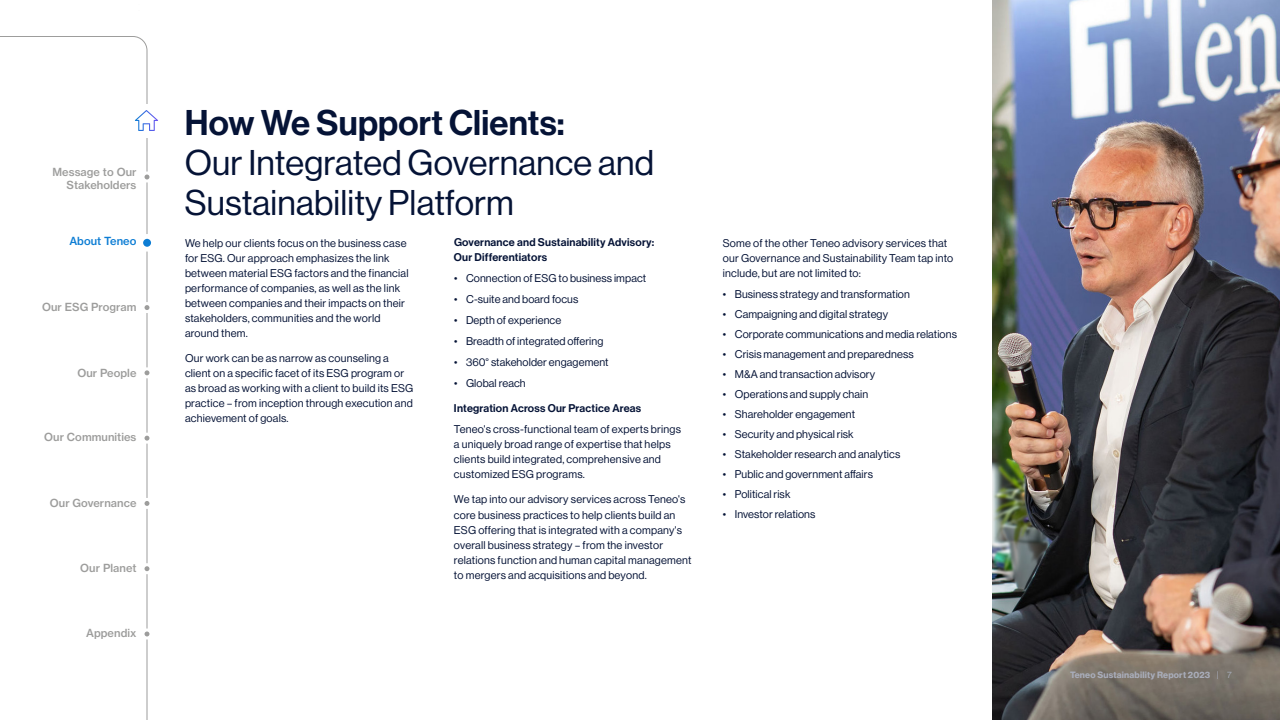
<style>
.page{position:relative;width:1280px;height:720px;background:#fff}
.page>*{position:absolute;margin:0;border:0;box-sizing:border-box;transform-origin:0 0}
.H2_Page_title_35pt_Black{font:35px/40px "N Haas Grotesk DS Pro 55 Rg";letter-spacing:.005em;color:#051336}
.Body_text_11pt{font:11px/15px "Neue Haas Display";letter-spacing:.02em;color:#051336}
.t1{font:11px/13.2px "N Haas Grotesk TX Pro 65 Md";letter-spacing:.005em;color:#9d9d9c;text-align:right}
.Body_text_11pt-2{font:11px/15px "N Haas Grotesk DS Pro 65 Md";letter-spacing:.02em;color:#051336}
.t2{font:11px "N Haas Grotesk TX Pro 65 Md";letter-spacing:.005em;color:#0d7dd4}
.t3{font:700 9px "Neue Haas Display";letter-spacing:.02em;color:#a8acb9}
.s1{font-family:"N Haas Grotesk DS Pro 65 Md"}
.s2{font-weight:400}
</style>
<div class="page">
<img style="left:993px;top:0;width:287px;height:720px">
<svg style="left:0;top:36px;width:148px;height:684px"></svg>
<div style="left:143px;top:630px;width:8px;height:8px;background:#9d9d9c;border-radius:50%"></div>
<div style="left:142px;top:628px;width:10px;height:12px;border:3px solid #fff;border-radius:50%"></div>
<div style="left:143px;top:565px;width:8px;height:8px;background:#9d9d9c;border-radius:50%"></div>
<div style="left:142px;top:563px;width:10px;height:11px;border:3px solid #fff;border-radius:50%"></div>
<div style="left:143px;top:499px;width:8px;height:8px;background:#9d9d9c;border-radius:50%"></div>
<div style="left:142px;top:498px;width:10px;height:11px;border:3px solid #fff;border-radius:50%"></div>
<div style="left:143px;top:434px;width:8px;height:8px;background:#9d9d9c;border-radius:50%"></div>
<div style="left:142px;top:433px;width:10px;height:11px;border:3px solid #fff;border-radius:50%"></div>
<div style="left:143px;top:369px;width:8px;height:8px;background:#9d9d9c;border-radius:50%"></div>
<div style="left:142px;top:367px;width:10px;height:11px;border:3px solid #fff;border-radius:50%"></div>
<div style="left:143px;top:304px;width:8px;height:8px;background:#9d9d9c;border-radius:50%"></div>
<div style="left:142px;top:302px;width:10px;height:11px;border:3px solid #fff;border-radius:50%"></div>
<div style="left:143px;top:173px;width:8px;height:8px;background:#9d9d9c;border-radius:50%"></div>
<div style="left:142px;top:172px;width:10px;height:10px;border:3px solid #fff;border-radius:50%"></div>
<div style="left:132px;top:104px;width:30px;height:34px;background:#fff"></div>
<svg style="left:135px;top:110px;width:23px;height:21px"></svg>
<div style="left:141px;top:236px;width:12px;height:13px;background:#0d7dd4;border-radius:50%"></div>
<div style="left:138px;top:234px;width:18px;height:18px;border:5px solid #fff;border-radius:50%"></div>
<p class="t1" style="left:53px;top:165px;width:85px">Message to Our<br>Stakeholders</p>
<p class="t2" style="left:69px;top:235px;width:69px">About Teneo</p>
<p class="t1" style="left:42px;top:300px;width:96px">Our ESG Program</p>
<p class="t1" style="left:77px;top:366px;width:61px">Our People</p>
<p class="t1" style="left:44px;top:430px;width:94px">Our Communities</p>
<p class="t1" style="left:50px;top:496px;width:88px">Our Governance</p>
<p class="t1" style="left:80px;top:561px;width:58px">Our Planet</p>
<p class="t1" style="left:86px;top:626px;width:52px">Appendix</p>
<p class="H2_Page_title_35pt_Black" style="left:185px;top:103px;width:471px"><span class="s1">How We Support Clients:<br></span>Our Integrated Governance and<br>Sustainability Platform</p>
<p class="Body_text_11pt" style="left:185px;top:236px;width:225px">We help our clients focus on the business case for ESG. Our approach emphasizes the link between material ESG factors and the financial performance of companies, as well as the link between companies and their impacts on their stakeholders, communities and the world around them.</p>
<p class="Body_text_11pt" style="left:185px;top:351px;width:230px">Our work can be as narrow as counseling a client on a specific facet of its ESG program or as broad as working with a client to build its ESG practice – from inception through execution and achievement of goals.</p>
<p class="Body_text_11pt-2" style="left:454px;top:235px;width:202px">Governance and Sustainability Advisory:<br>Our Differentiators</p>
<p class="Body_text_11pt" style="left:454px;top:271px;width:194px">• Connection of ESG to business impact</p>
<p class="Body_text_11pt" style="left:454px;top:292px;width:126px">• C-suite and board focus</p>
<p class="Body_text_11pt" style="left:454px;top:313px;width:109px">• Depth of experience</p>
<p class="Body_text_11pt" style="left:454px;top:334px;width:151px">• Breadth of integrated offering</p>
<p class="Body_text_11pt" style="left:454px;top:355px;width:156px">• 360° stakeholder engagement</p>
<p class="Body_text_11pt" style="left:454px;top:376px;width:73px">• Global reach</p>
<p class="Body_text_11pt-2" style="left:454px;top:401px;width:189px">Integration Across Our Practice Areas</p>
<p class="Body_text_11pt" style="left:454px;top:422px;width:228px">Teneo's cross-functional team of experts brings a uniquely broad range of expertise that helps clients build integrated, comprehensive and customized ESG programs.</p>
<p class="Body_text_11pt" style="left:454px;top:492px;width:239px">We tap into our advisory services across Teneo's core business practices to help clients build an ESG offering that is integrated with a company's overall business strategy – from the investor relations function and human capital management to mergers and acquisitions and beyond.</p>
<p class="Body_text_11pt" style="left:723px;top:236px;width:232px">Some of the other Teneo advisory services that our Governance and Sustainability Team tap into include, but are not limited to:</p>
<p class="Body_text_11pt" style="left:723px;top:287px;width:189px">• Business strategy and transformation</p>
<p class="Body_text_11pt" style="left:723px;top:307px;width:167px">• Campaigning and digital strategy</p>
<p class="Body_text_11pt" style="left:723px;top:327px;width:236px">• Corporate communications and media relations</p>
<p class="Body_text_11pt" style="left:723px;top:347px;width:192px">• Crisis management and preparedness</p>
<p class="Body_text_11pt" style="left:723px;top:367px;width:154px">• M&amp;A and transaction advisory</p>
<p class="Body_text_11pt" style="left:723px;top:387px;width:147px">• Operations and supply chain</p>
<p class="Body_text_11pt" style="left:723px;top:407px;width:134px">• Shareholder engagement</p>
<p class="Body_text_11pt" style="left:723px;top:427px;width:132px">• Security and physical risk</p>
<p class="Body_text_11pt" style="left:723px;top:447px;width:179px">• Stakeholder research and analytics</p>
<p class="Body_text_11pt" style="left:723px;top:467px;width:152px">• Public and government affairs</p>
<p class="Body_text_11pt" style="left:723px;top:487px;width:69px">• Political risk</p>
<p class="Body_text_11pt" style="left:723px;top:507px;width:94px">• Investor relations</p>
<p class="t3" style="left:1070px;top:670px;width:163px">Teneo Sustainability Report 2023 <span class="s2">| 7</span></p>
</div>
